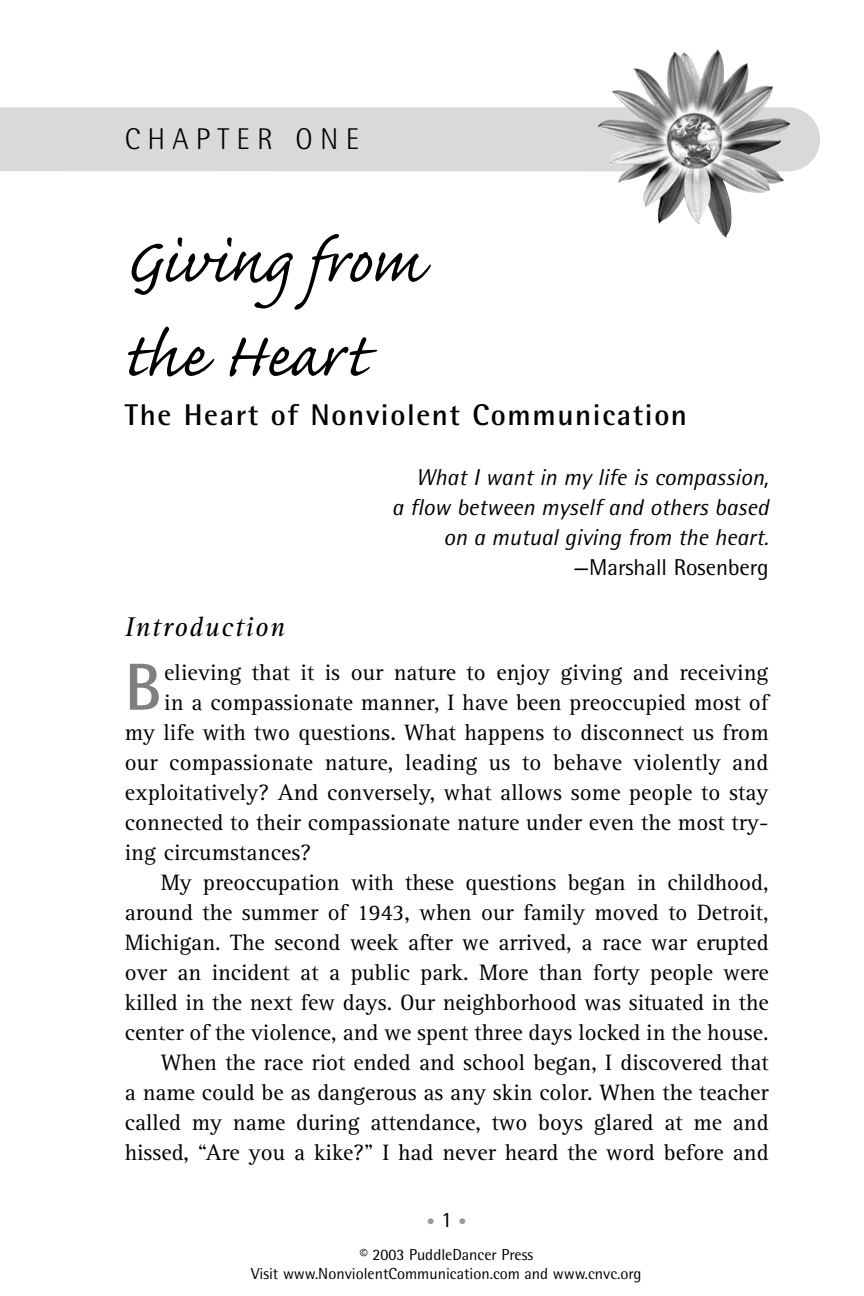
<style>
.page{position:relative;width:864px;height:1296px;background:#fff}
.page>*{position:absolute;margin:0;border:0;box-sizing:border-box;transform-origin:0 0}
.t1{font:80px/94.2px "Caflisch Script";color:#000}
.t2{font:700 66.6px "Rotis Semi Sans";color:#808080}
.t3{font:700 30px "Rotis Semi Sans";letter-spacing:.055em;color:#000}
.t4{font:300 30px "Rotis Semi Sans";letter-spacing:.24em;color:#000}
.t5{font:italic 28px "Rotis Serif";letter-spacing:.055em;color:#000}
.t6{font:23px "Rotis Serif";color:#000}
.t7{font:italic 23px/30px "Rotis Semi Sans";color:#000;text-align:right}
.t8{font:23px "Rotis Semi Sans";color:#000}
.t9{font:16px/32.4px "Rotis Semi Sans";color:#000;text-align:center}
.s1{color:#999}
.s2{font-size:22px}
</style>
<div class="page">
<div style="left:0;top:107px;width:820px;height:65px;background:#d9d9d9"></div>
<img style="left:618px;top:49px;width:172px;height:189px">
<h3 class="t4" style="left:125px;top:129px;width:236px">CHAPTER ONE</h3>
<h1 class="t1" style="left:125px;top:222px;width:298px">Giving from the Heart</h1>
<h3 class="t3" style="left:125px;top:405px;width:564px">The Heart of Nonviolent Communication</h3>
<p class="t7" style="left:392px;top:465px;width:378px">What I want in my life is compassion,<br>a flow between myself and others based on a mutual giving from the heart.</p>
<p class="t8" style="left:573px;top:559px;width:197px">—Marshall Rosenberg</p>
<p class="t5" style="left:125px;top:616px;width:162px">Introduction</p>
<h2 class="t2" style="left:125px;top:664px;width:39px">B</h2>
<p class="t6" style="left:164px;top:664px;width:606px">elieving that it is our nature to enjoy giving and receiving</p>
<p class="t6" style="left:164px;top:694px;width:606px">in a compassionate manner, I have been preoccupied most of</p>
<p class="t6" style="left:125px;top:724px;width:645px">my life with two questions. What happens to disconnect us from</p>
<p class="t6" style="left:125px;top:754px;width:645px">our compassionate nature, leading us to behave violently and</p>
<p class="t6" style="left:125px;top:784px;width:645px">exploitatively? And conversely, what allows some people to stay</p>
<p class="t6" style="left:125px;top:814px;width:645px">connected to their compassionate nature under even the most try-</p>
<p class="t6" style="left:125px;top:844px;width:188px">ing circumstances?</p>
<p class="t6" style="left:161px;top:874px;width:609px">My preoccupation with these questions began in childhood,</p>
<p class="t6" style="left:125px;top:904px;width:645px">around the summer of 1943, when our family moved to Detroit,</p>
<p class="t6" style="left:125px;top:934px;width:645px">Michigan. The second week after we arrived, a race war erupted</p>
<p class="t6" style="left:125px;top:964px;width:645px">over an incident at a public park. More than forty people were</p>
<p class="t6" style="left:125px;top:994px;width:645px">killed in the next few days. Our neighborhood was situated in the</p>
<p class="t6" style="left:125px;top:1024px;width:645px">center of the violence, and we spent three days locked in the house.</p>
<p class="t6" style="left:161px;top:1054px;width:609px">When the race riot ended and school began, I discovered that</p>
<p class="t6" style="left:125px;top:1084px;width:645px">a name could be as dangerous as any skin color. When the teacher</p>
<p class="t6" style="left:125px;top:1114px;width:645px">called my name during attendance, two boys glared at me and</p>
<p class="t6" style="left:125px;top:1144px;width:645px">hissed, “Are you a kike?” I had never heard the word before and</p>
<p class="t9" style="left:360px;top:1207px;width:175px"><span class="s1">•</span><span class="s2">1</span><span class="s1">•<br></span>© 2003 PuddleDancer Press</p>
<p class="t9" style="left:251px;top:1259px;width:392px">Visit www.NonviolentCommunication.com and www.cnvc.org</p>
</div>
